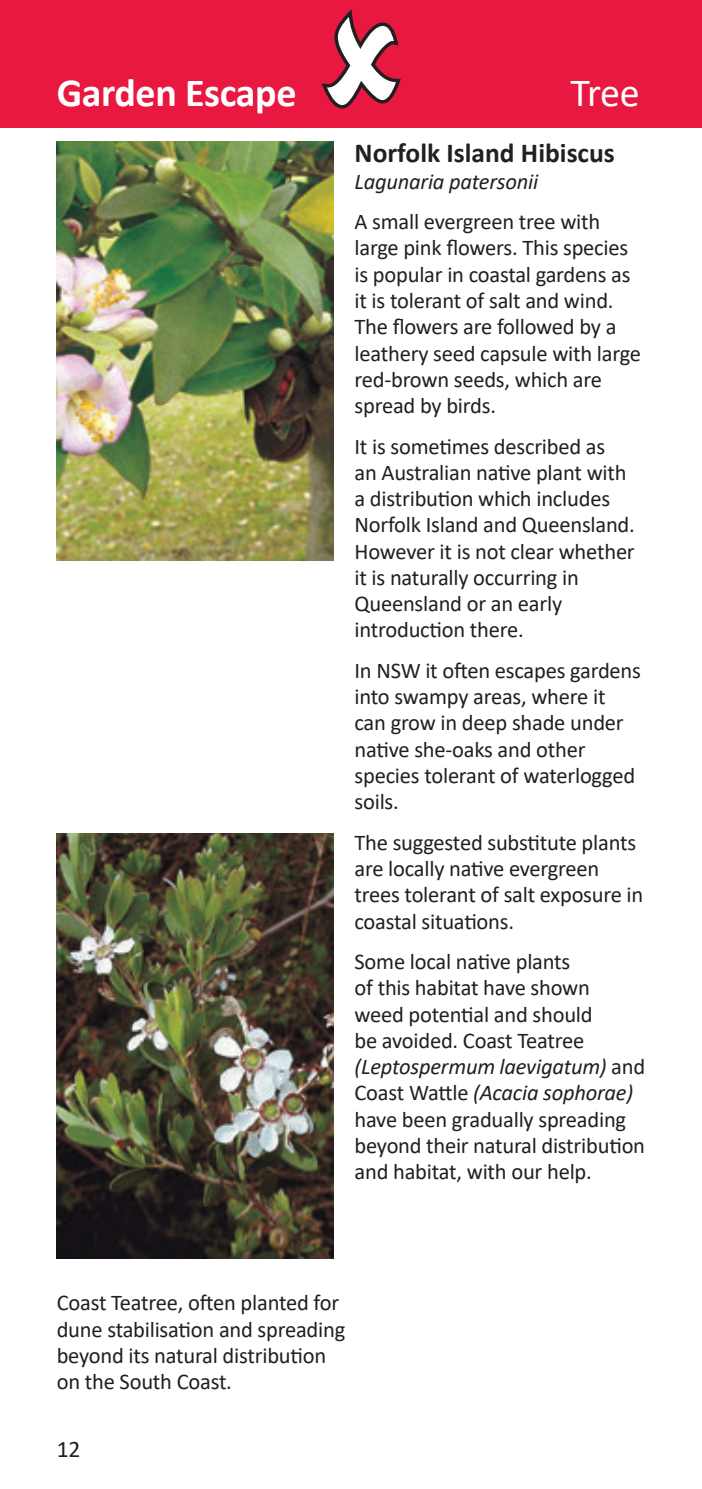
<style>
.page{position:relative;width:702px;height:1489px;background:#fff}
.page>*{position:absolute;margin:0;border:0;box-sizing:border-box;transform-origin:0 0}
.t1{font:700 40px "Calibri";letter-spacing:-.01em;color:#fff}
.t2{font:40px "Calibri";color:#fff}
.t3{font:700 27.5px "Calibri";color:#231f20}
.t4{font:23.75px "Calibri";color:#231f20}
.t5{font:22.5px/26.2px "Calibri";letter-spacing:-.01em;color:#231f20}
.t6{font:italic 22.5px "Calibri";letter-spacing:-.01em;color:#231f20}
.s1{font-style:italic}
</style>
<div class="page">
<div style="left:0;top:0;width:702px;height:128px;background:#e81841"></div>
<img style="left:57px;top:142px;width:276px;height:418px">
<img style="left:57px;top:833px;width:276px;height:425px">
<h1 class="t1" style="left:57px;top:64px;width:241px">Garden Escape</h1>
<h1 class="t2" style="left:570px;top:65px;width:71px">Tree</h1>
<p class="t3" style="left:354px;top:134px;width:262px">Norfolk Island Hibiscus</p>
<p class="t6" style="left:354px;top:166px;width:185px">Lagunaria patersonii</p>
<p class="t5" style="left:354px;top:208px;width:288px">A small evergreen tree with large pink flowers. This species is popular in coastal gardens as it is tolerant of salt and wind.<br>The flowers are followed by a leathery seed capsule with large red-brown seeds, which are spread by birds.</p>
<p class="t5" style="left:354px;top:432px;width:282px">It is sometimes described as<br>an Australian native plant with a distribution which includes<br>Norfolk Island and Queensland.<br>However it is not clear whether it is naturally occurring in<br>Queensland or an early introduction there.</p>
<p class="t5" style="left:354px;top:656px;width:288px">In NSW it often escapes gardens into swampy areas, where it can grow in deep shade under native she-oaks and other species tolerant of waterlogged soils.</p>
<p class="t5" style="left:354px;top:828px;width:290px">The suggested substitute plants are locally native evergreen trees tolerant of salt exposure in coastal situations.</p>
<p class="t5" style="left:354px;top:947px;width:292px">Some local native plants<br>of this habitat have shown<br>weed potential and should<br>be avoided. Coast Teatree <span class="s1">(Leptospermum laevigatum)</span> and<br>Coast Wattle <span class="s1">(Acacia sophorae) </span>have been gradually spreading beyond their natural distribution and habitat, with our help.</p>
<p class="t5" style="left:57px;top:1288px;width:290px">Coast Teatree, often planted for dune stabilisation and spreading beyond its natural distribution on the South Coast.</p>
<p class="t4" style="left:57px;top:1432px;width:25px">12</p>
</div>
